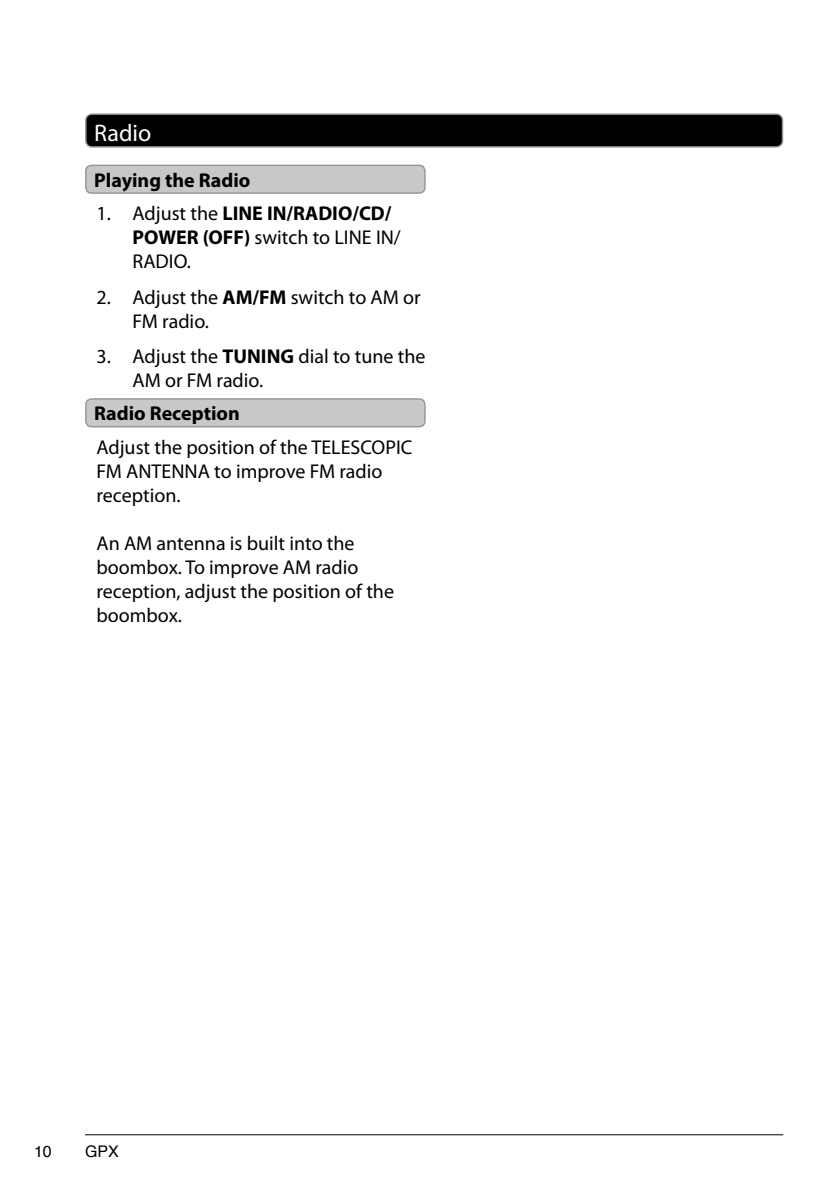
<style>
.page{position:relative;width:840px;height:1191px;background:#fff}
.page>*{position:absolute;margin:0;border:0;box-sizing:border-box;transform-origin:0 0}
.t1{font:24px "Myriad Pro";color:#fff}
.t2{font:20px/24px "Myriad Pro";color:#000}
.t3{font:700 20px "Myriad Pro";color:#000}
.t4{font:16px "Helvetica";color:#000}
.s1{font-weight:700}
</style>
<div class="page">
<hr style="left:85px;top:1134px;width:697px;height:1px;background:#000">
<div style="left:86px;top:165px;width:338px;height:28px;background:#c7c8ca;border-radius:6px"></div>
<div style="left:85px;top:165px;width:340px;height:29px;border:1px solid #939598;border-radius:6px"></div>
<div style="left:86px;top:399px;width:338px;height:28px;background:#c7c8ca;border-radius:6px"></div>
<div style="left:85px;top:398px;width:340px;height:29px;border:1px solid #939598;border-radius:6px"></div>
<div style="left:86px;top:114px;width:696px;height:33px;background:#000;border-radius:6px"></div>
<div style="left:85px;top:113px;width:697px;height:35px;border:1px solid #939598;border-radius:6px"></div>
<p class="t1" style="left:94px;top:118px;width:59px">Radio</p>
<p class="t3" style="left:94px;top:167px;width:158px">Playing the Radio</p>
<p class="t2" style="left:132px;top:201px;width:270px;text-indent:-36px">1. Adjust the <span class="s1">LINE IN/RADIO/CD/<br>POWER (OFF)</span> switch to LINE IN/<br>RADIO.</p>
<p class="t2" style="left:132px;top:284px;width:289px;text-indent:-36px">2. Adjust the <span class="s1">AM/FM</span> switch to AM or<br>FM radio.</p>
<p class="t2" style="left:132px;top:344px;width:294px;text-indent:-36px">3. Adjust the <span class="s1">TUNING</span> dial to tune the<br>AM or FM radio.</p>
<p class="t3" style="left:94px;top:400px;width:147px">Radio Reception</p>
<p class="t2" style="left:96px;top:435px;width:317px">Adjust the position of the TELESCOPIC<br>FM ANTENNA to improve FM radio reception.</p>
<p class="t2" style="left:96px;top:531px;width:299px">An AM antenna is built into the boombox. To improve AM radio reception, adjust the position of the boombox.</p>
<p class="t4" style="left:34px;top:1139px;width:19px">10</p>
<p class="t4" style="left:85px;top:1139px;width:35px">GPX</p>
</div>
